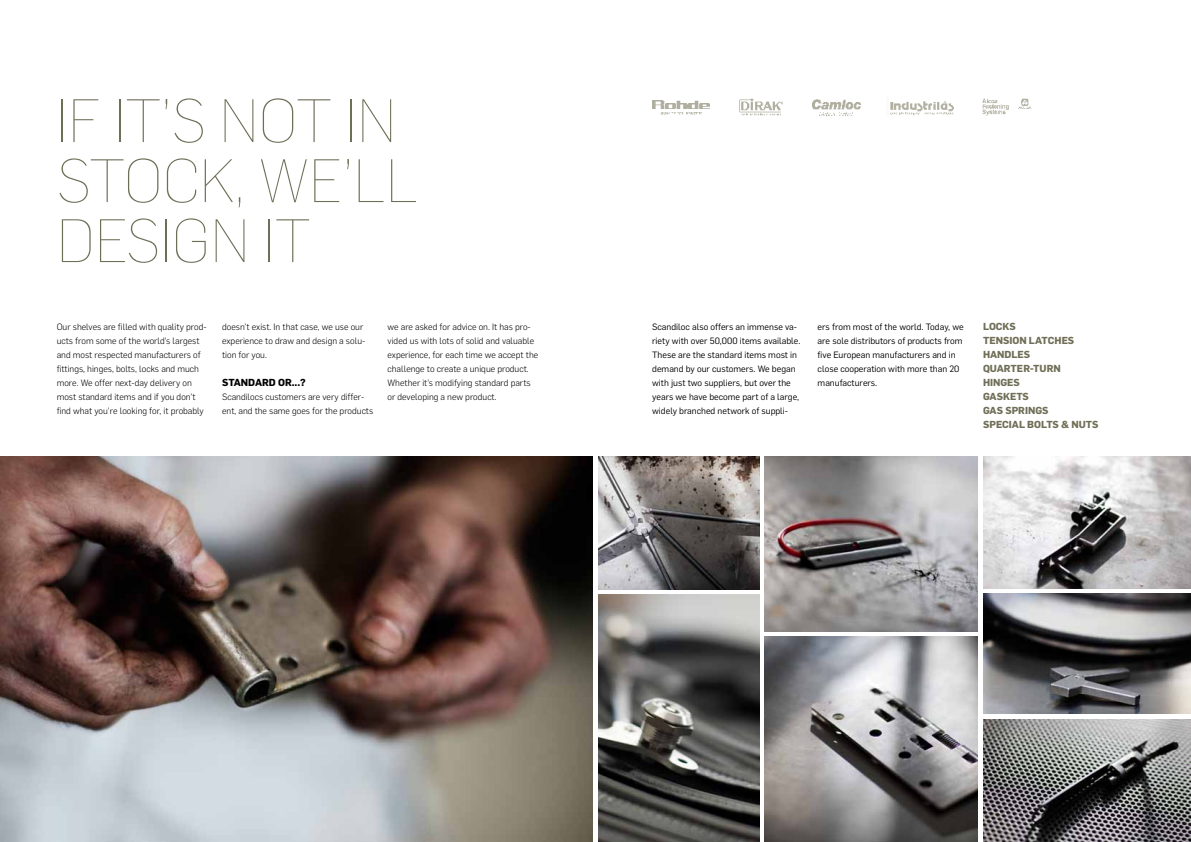
<style>
.page{position:relative;width:1191px;height:842px;background:#fff}
.page>*{position:absolute;margin:0;border:0;box-sizing:border-box;transform-origin:0 0}
.t1{font:100 60px/60px "Flama";color:#6f6e57}
.t2{font:700 10px/14px "Flama";color:#6f6e57}
.t3{font:700 10px "Flama";color:#000}
.t4{font:300 9px/14px "Flama";color:#000}
.t5{font:9px/14px "Flama";color:#000}
</style>
<div class="page">
<img style="left:0;top:456px;width:592px;height:386px">
<img style="left:598px;top:456px;width:161px;height:133px">
<img style="left:983px;top:456px;width:208px;height:132px">
<img style="left:764px;top:637px;width:213px;height:205px">
<img style="left:764px;top:456px;width:213px;height:175px">
<img style="left:983px;top:594px;width:208px;height:120px">
<img style="left:598px;top:595px;width:161px;height:247px">
<img style="left:983px;top:719px;width:208px;height:123px">
<img style="left:982px;top:98px;width:50px;height:18px">
<img style="left:890px;top:101px;width:64px;height:14px">
<img style="left:812px;top:99px;width:48px;height:16px">
<img style="left:739px;top:99px;width:43px;height:17px">
<img style="left:652px;top:100px;width:57px;height:14px">
<h1 class="t1" style="left:57px;top:88px;width:363px">I F IT’S NOT IN<br>STOCK, WE’LL<br>DESIGN IT</h1>
<p class="t4" style="left:57px;top:319px;width:151px">Our shelves are filled with quality prod&shy;ucts from some of the world’s largest and most respected manufacturers of fittings, hinges, bolts, locks and much more. We offer next-day delivery on most standard items and if you don’t find what you’re looking for, it probably</p>
<p class="t4" style="left:222px;top:319px;width:145px">doesn’t exist. In that case, we use our experience to draw and design a solu&shy;tion for you.</p>
<p class="t3" style="left:222px;top:375px;width:85px">STANDARD OR...?</p>
<p class="t4" style="left:222px;top:389px;width:153px">Scandilocs customers are very differ&shy;ent, and the same goes for the products</p>
<p class="t4" style="left:387px;top:319px;width:152px">we are asked for advice on. It has pro&shy;vided us with lots of solid and valuable experience, for each time we accept the challenge to create a unique product.<br>Whether it’s modifying standard parts or developing a new product.</p>
<p class="t5" style="left:652px;top:319px;width:150px">Scandiloc also offers an immense va&shy;riety with over 50,000 items available.<br>These are the standard items most in demand by our customers. We began with just two suppliers, but over the years we have become part of a large, widely branched network of suppli-</p>
<p class="t5" style="left:817px;top:319px;width:148px">ers from most of the world. Today, we are sole distributors of products from five European manufacturers and in close cooperation with more than 20 manufacturers.</p>
<p class="t2" style="left:983px;top:319px;width:92px">LOCKS<br>TENSION LATCHES<br>HANDLES<br>QUARTER-TURN<br>HINGES<br>GAS</p>
<p class="t2" style="left:1003px;top:389px;width:21px">KETS</p>
<p class="t2" style="left:983px;top:403px;width:110px;text-indent:22px">SPRINGS<br>SPECIAL BOLTS &amp; NUTS</p>
<p class="t2" style="left:983px;top:403px;width:8px">GAS</p>
</div>
